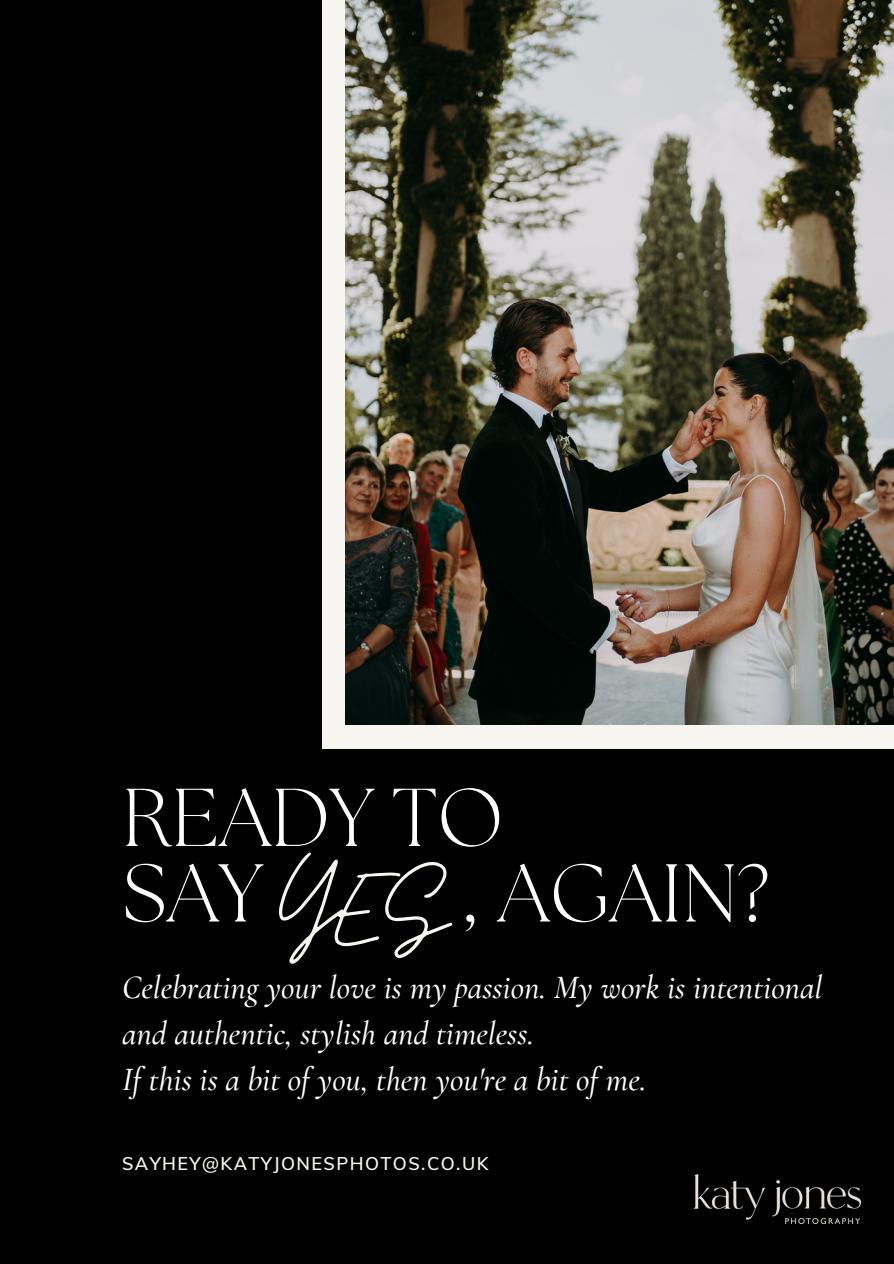
<style>
.page{position:relative;width:894px;height:1264px;background:#fff}
.page>*{position:absolute;margin:0;border:0;box-sizing:border-box;transform-origin:0 0}
.t1{font:300 81.75px/75.4px "The Seasons";color:#fff}
.t2{font:italic 500 33px/46.2px "Cormorant Garamond";color:#fff}
.t3{font:600 18px "Muli";letter-spacing:.08em;color:#f6f5ef}
</style>
<div class="page">
<div style="left:0;top:0;width:893px;height:1263px;background:#000"></div>
<div style="left:322px;top:0;width:571px;height:748px;background:#f6f5ef"></div>
<img style="left:345px;top:0;width:548px;height:724px">
<img style="left:694px;top:1174px;width:165px;height:49px">
<h1 class="t1" style="left:122px;top:786px;width:382px">READY TO<br>SAY</h1>
<h1 class="t1" style="left:460px;top:862px;width:310px">, AGAIN?</h1>
<p class="t2" style="left:122px;top:963px;width:701px">Celebrating your love is my passion. My work is intentional and authentic, stylish and timeless.<br>If this is a bit of you, then you're a bit of me.</p>
<p class="t3" style="left:122px;top:1152px;width:368px">SAYHEY@KATYJONESPHOTOS.CO.UK</p>
</div>
